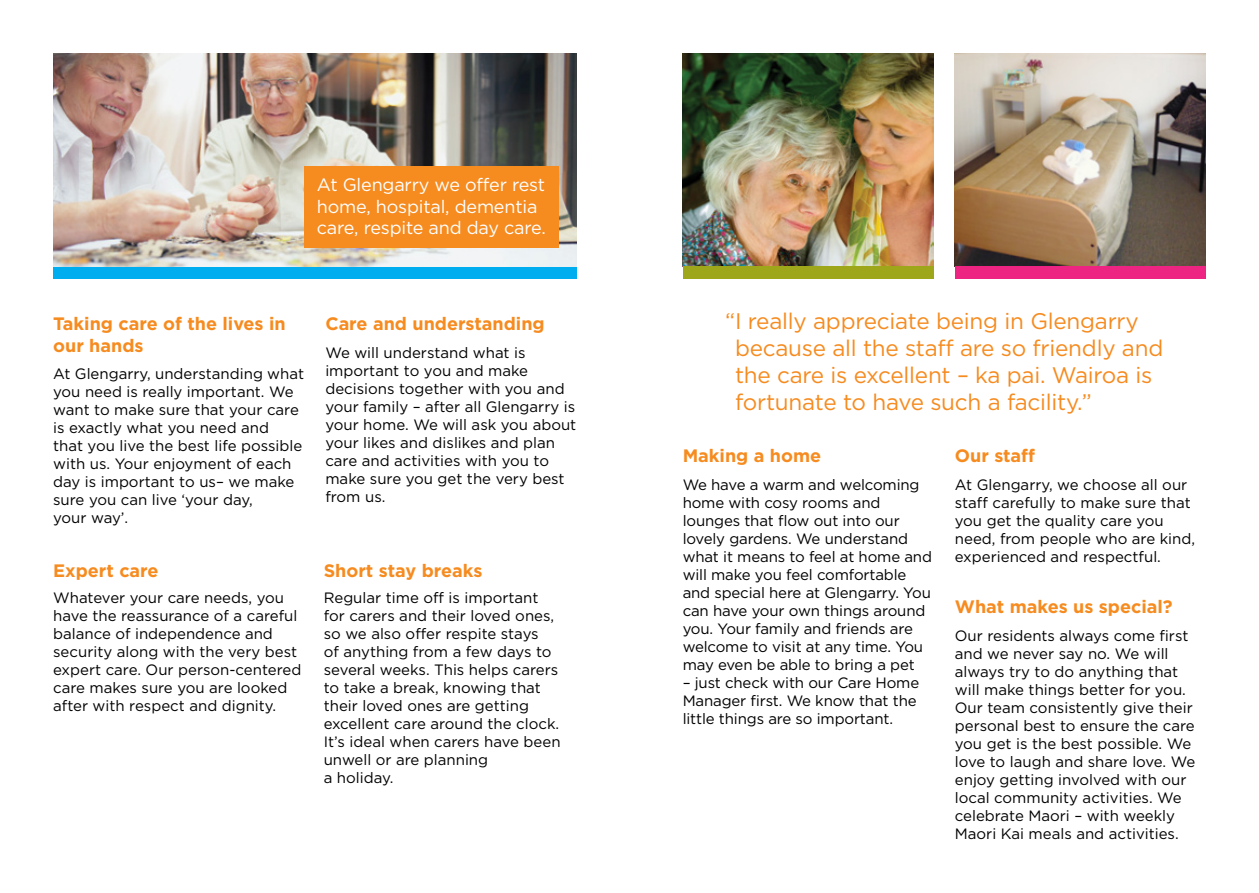
<style>
.page{position:relative;width:1259px;height:893px;background:#fff}
.page>*{position:absolute;margin:0;border:0;box-sizing:border-box;transform-origin:0 0}
.t1{font:22.5px/27px "Gotham";letter-spacing:-.01em;color:#f68b1f}
.t2{font:700 18px/21.6px "Gotham";color:#f68b1f}
.t3{font:18px/21.6px "Gotham";letter-spacing:-.01em;color:#fff}
.t4{font:15px/18px "Gotham";color:#000}
</style>
<div class="page">
<img style="left:682px;top:53px;width:251px;height:213px">
<img style="left:955px;top:53px;width:250px;height:213px">
<div style="left:53px;top:266px;width:523px;height:13px;background:#00aeef"></div>
<div style="left:682px;top:266px;width:251px;height:13px;background:#9da719"></div>
<div style="left:955px;top:266px;width:250px;height:13px;background:#ed2482"></div>
<img style="left:53px;top:53px;width:523px;height:213px">
<div style="left:304px;top:166px;width:255px;height:81px;background:#f68b1f"></div>
<p class="t3" style="left:317px;top:174px;width:230px">At Glengarry we offer rest home, hospital, dementia care, respite and day care.</p>
<p class="t2" style="left:53px;top:312px;width:234px">Taking care of the lives in our hands</p>
<p class="t4" style="left:53px;top:365px;width:252px">At Glengarry, understanding what you need is really important. We want to make sure that your care is exactly what you need and<br>that you live the best life possible with us. Your enjoyment of each day is important to us– we make sure you can live ‘your day,<br>your way’.</p>
<p class="t2" style="left:53px;top:559px;width:107px">Expert care</p>
<p class="t4" style="left:53px;top:589px;width:250px">Whatever your care needs, you have the reassurance of a careful balance of independence and security along with the very best expert care. Our person-centered care makes sure you are looked after with respect and dignity.</p>
<p class="t2" style="left:325px;top:312px;width:221px">Care and understanding</p>
<p class="t4" style="left:325px;top:343px;width:252px">We will understand what is important to you and make decisions together with you and your family – after all Glengarry is your home. We will ask you about your likes and dislikes and plan care and activities with you to make sure you get the very best from us.</p>
<p class="t2" style="left:324px;top:559px;width:160px">Short stay breaks</p>
<p class="t4" style="left:324px;top:589px;width:238px">Regular time off is important for carers and their loved ones, so we also offer respite stays<br>of anything from a few days to several weeks. This helps carers to take a break, knowing that their loved ones are getting excellent care around the clock.<br>It’s ideal when carers have been unwell or are planning<br>a holiday.</p>
<h1 class="t1" style="left:735px;top:308px;width:430px;text-indent:-10px">“I really appreciate being in Glengarry because all the staff are so friendly and the care is excellent – ka pai. Wairoa is fortunate to have such a facility.”</h1>
<p class="t2" style="left:682px;top:445px;width:140px">Making a home</p>
<p class="t4" style="left:682px;top:475px;width:251px">We have a warm and welcoming home with cosy rooms and lounges that flow out into our lovely gardens. We understand what it means to feel at home and will make you feel comfortable and special here at Glengarry. You can have your own things around you. Your family and friends are welcome to visit at any time. You may even be able to bring a pet</p>
<p class="t4" style="left:682px;top:673px;width:238px">– just check with our Care Home<br>Manager first. We know that the little things are so important.</p>
<p class="t2" style="left:955px;top:445px;width:82px">Our staff</p>
<p class="t4" style="left:955px;top:475px;width:242px">At Glengarry, we choose all our staff carefully to make sure that you get the quality care you need, from people who are kind, experienced and respectful.</p>
<p class="t2" style="left:955px;top:595px;width:219px">What makes us special?</p>
<p class="t4" style="left:955px;top:626px;width:242px">Our residents always come first and we never say no. We will always try to do anything that will make things better for you.<br>Our team consistently give their personal best to ensure the care you get is the best possible. We love to laugh and share love. We enjoy getting involved with our local community activities. We celebrate Maori – with weekly<br>Maori Kai meals and activities.</p>
</div>
